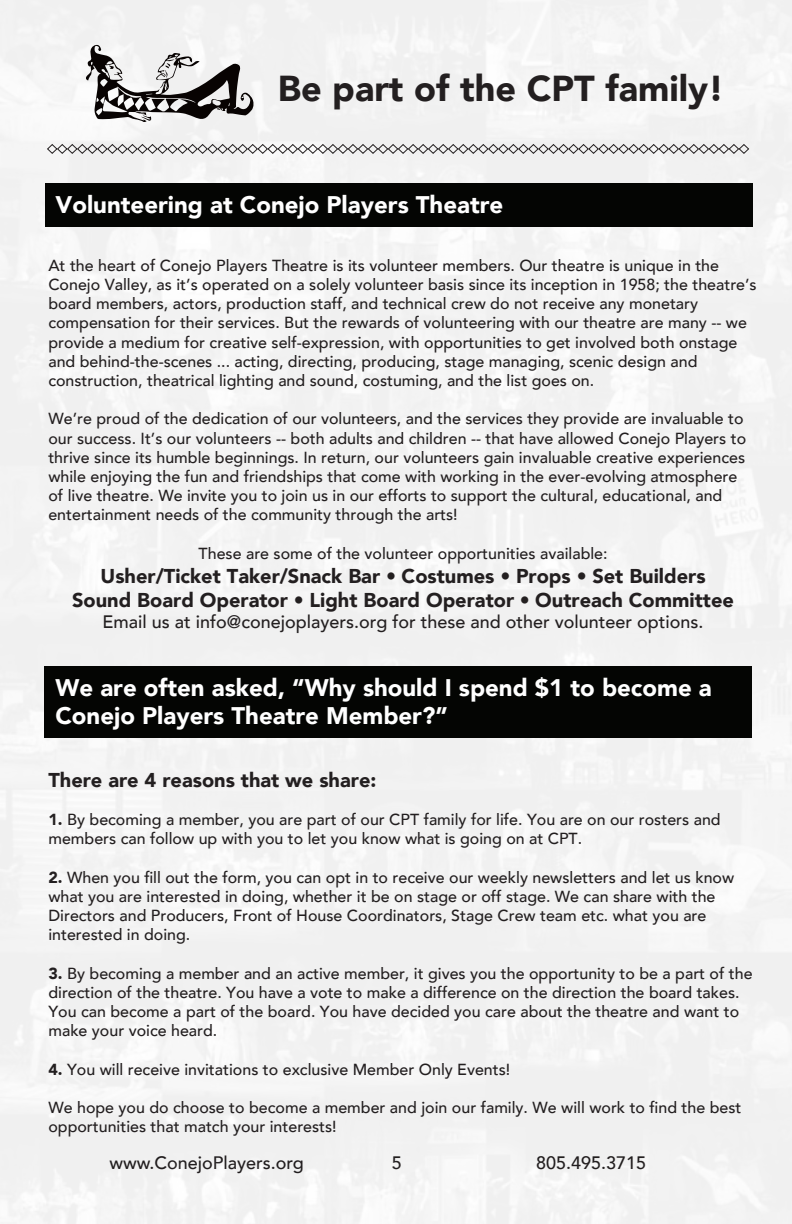
<style>
.page{position:relative;width:792px;height:1224px;background:#f2f2f2}
.page>*{position:absolute;margin:0;border:0;box-sizing:border-box;transform-origin:0 0}
.t1{font:900 36px "Avenir";color:#231f20}
.t2{font:900 24px/28.8px "Avenir";color:#fff}
.t3{font:900 20px "Avenir";color:#231f20}
.t4{font:500 18px "Avenir";color:#231f20}
.t5{font:500 16px/19.2px "Avenir";color:#231f20}
.s1{font-weight:500}
.s2{font-weight:900}
</style>
<div class="page">
<div style="left:44px;top:666px;width:708px;height:72px;background:#040503"></div>
<div style="left:45px;top:183px;width:707px;height:44px;background:#040503"></div>
<svg style="left:86px;top:45px;width:167px;height:77px"></svg>
<svg style="left:46px;top:143px;width:704px;height:12px"></svg>
<p class="t1" style="left:278px;top:57px;width:448px">Be part of the CPT family!</p>
<p class="t2" style="left:56px;top:190px;width:449px">Volunteering at Conejo Players Theatre</p>
<p class="t5" style="left:48px;top:255px;width:710px">At the heart of Conejo Players Theatre is its volunteer members. Our theatre is unique in the Conejo Valley, as it’s operated on a solely volunteer basis since its inception in 1958; the theatre’s board members, actors, production staff, and technical crew do not receive any monetary compensation for their services. But the rewards of volunteering with our theatre are many -- we provide a medium for creative self-expression, with opportunities to get involved both onstage and behind-the-scenes ... acting, directing, producing, stage managing, scenic design and construction, theatrical lighting and sound, costuming, and the list goes on.</p>
<p class="t5" style="left:48px;top:408px;width:699px">We’re proud of the dedication of our volunteers, and the services they provide are invaluable to our success. It’s our volunteers -- both adults and children -- that have allowed Conejo Players to thrive since its humble beginnings. In return, our volunteers gain invaluable creative experiences while enjoying the fun and friendships that come with working in the ever-evolving atmosphere of live theatre. We invite you to join us in our efforts to support the cultural, educational, and entertainment needs of the community through the arts!</p>
<p class="t5" style="left:199px;top:543px;width:411px">These are some of the volunteer opportunities available:</p>
<p class="t3" style="left:101px;top:559px;width:607px">Usher/Ticket Taker/Snack Bar <span class="s1">•</span> Costumes <span class="s1">•</span> Props <span class="s1">•</span> Set Builders</p>
<p class="t3" style="left:72px;top:583px;width:663px">Sound Board Operator <span class="s1">•</span> Light Board Operator <span class="s1">•</span> Outreach Committee</p>
<p class="t4" style="left:103px;top:607px;width:602px">Email us at info@conejoplayers.org for these and other volunteer options.</p>
<p class="t2" style="left:56px;top:672px;width:658px">We are often asked, “Why should I spend $1 to become a<br>Conejo Players Theatre Member?”</p>
<p class="t3" style="left:48px;top:763px;width:329px">There are 4 reasons that we share:</p>
<p class="t5" style="left:48px;top:809px;width:674px"><span class="s2">1.</span> By becoming a member, you are part of our CPT family for life. You are on our rosters and members can follow up with you to let you know what is going on at CPT.</p>
<p class="t5" style="left:48px;top:867px;width:687px"><span class="s2">2.</span> When you fill out the form, you can opt in to receive our weekly newsletters and let us know what you are interested in doing, whether it be on stage or off stage. We can share with the Directors and Producers, Front of House Coordinators, Stage Crew team etc. what you are interested in doing.</p>
<p class="t5" style="left:48px;top:963px;width:706px"><span class="s2">3.</span> By becoming a member and an active member, it gives you the opportunity to be a part of the direction of the theatre. You have a vote to make a difference on the direction the board takes.<br>You can become a part of the board. You have decided you care about the theatre and want to make your voice heard.</p>
<p class="t5" style="left:48px;top:1059px;width:463px"><span class="s2">4.</span> You will receive invitations to exclusive Member Only Events!</p>
<p class="t5" style="left:48px;top:1097px;width:695px">We hope you do choose to become a member and join our family. We will work to find the best opportunities that match your interests!</p>
<p class="t4" style="left:109px;top:1147px;width:196px">www.ConejoPlayers.org</p>
<p class="t4" style="left:392px;top:1147px;width:12px">5</p>
<p class="t4" style="left:536px;top:1147px;width:112px">805.495.3715</p>
</div>
